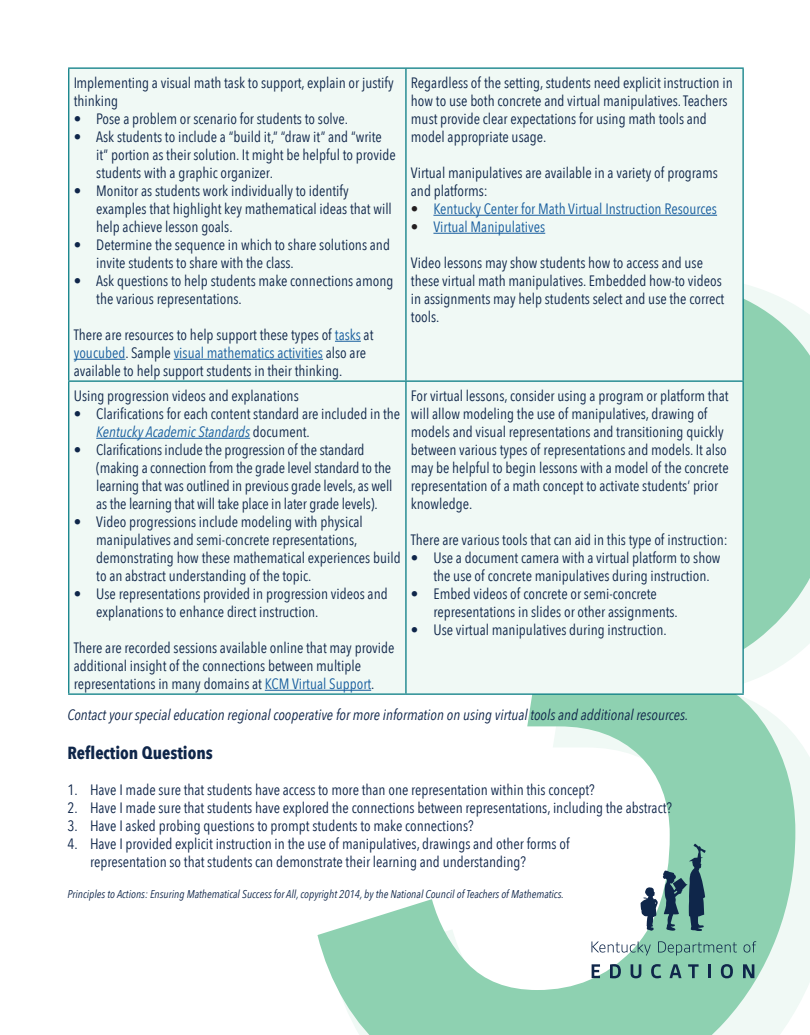
<style>
.page{position:relative;width:810px;height:1035px;background:#fff}
.page>*{position:absolute;margin:0;border:0;box-sizing:border-box;transform-origin:0 0}
.t1{font:700 17.5px "Avenir Next Condensed";color:#0f264a}
.t2{font:15px/18px "Avenir Next Condensed";color:#0f264a}
.t3{font:italic 15px "Avenir Next Condensed";color:#0f264a}
.t4{font:15px "Avenir Next Condensed";color:#175d9e}
.t5{font:italic 11.25px "Avenir Next Condensed";color:#0f264a}
.s1{color:#175d9e}
.s2{font-style:italic;color:#175d9e}
.s3{color:#231f20}
</style>
<div class="page">
<svg style="left:317px;top:284px;width:493px;height:751px"></svg>
<div style="left:69px;top:69px;width:673px;height:624px;background:#f0f9f5"></div>
<hr style="left:68px;top:69px;width:1px;height:312px;background:#007880">
<hr style="left:68px;top:68px;width:338px;height:1px;background:#007880">
<hr style="left:405px;top:69px;width:2px;height:312px;background:#007880">
<hr style="left:406px;top:68px;width:338px;height:1px;background:#007880">
<hr style="left:742px;top:69px;width:2px;height:312px;background:#007880">
<hr style="left:68px;top:382px;width:1px;height:311px;background:#007880">
<hr style="left:68px;top:381px;width:338px;height:1px;background:#007880">
<hr style="left:68px;top:693px;width:338px;height:2px;background:#007880">
<hr style="left:405px;top:382px;width:2px;height:311px;background:#007880">
<hr style="left:406px;top:381px;width:338px;height:1px;background:#007880">
<hr style="left:742px;top:382px;width:2px;height:311px;background:#007880">
<hr style="left:406px;top:693px;width:338px;height:2px;background:#007880">
<svg style="left:335px;top:341px;width:26px;height:1px"></svg>
<hr style="left:74px;top:359px;width:51px;height:1px;background:#175d9e">
<hr style="left:174px;top:359px;width:149px;height:1px;background:#175d9e">
<hr style="left:433px;top:215px;width:284px;height:1px;background:#175d9e">
<hr style="left:433px;top:233px;width:112px;height:1px;background:#175d9e">
<hr style="left:96px;top:438px;width:154px;height:1px;background:#175d9e">
<hr style="left:265px;top:690px;width:106px;height:1px;background:#175d9e">
<svg style="left:592px;top:941px;width:59px;height:14px"></svg>
<svg style="left:658px;top:941px;width:79px;height:14px"></svg>
<svg style="left:744px;top:941px;width:12px;height:12px"></svg>
<svg style="left:592px;top:964px;width:8px;height:14px"></svg>
<svg style="left:610px;top:964px;width:11px;height:14px"></svg>
<svg style="left:631px;top:964px;width:10px;height:14px"></svg>
<svg style="left:651px;top:964px;width:10px;height:14px"></svg>
<svg style="left:670px;top:964px;width:12px;height:14px"></svg>
<svg style="left:688px;top:964px;width:11px;height:14px"></svg>
<hr style="left:708px;top:964px;width:3px;height:14px;background:#0f264a">
<svg style="left:721px;top:964px;width:12px;height:14px"></svg>
<svg style="left:743px;top:964px;width:11px;height:14px"></svg>
<svg style="left:640px;top:843px;width:66px;height:88px"></svg>
<p class="t2" style="left:74px;top:73px;width:322px">Implementing a visual math task to support, explain or justify thinking</p>
<p class="t2" style="left:74px;top:109px;width:276px">• Pose a problem or scenario for students to solve.</p>
<p class="t2" style="left:96px;top:127px;width:301px;text-indent:-22px">• Ask students to include a “build it,” “draw it” and “write it” portion as their solution. It might be helpful to provide students with a graphic organizer.</p>
<p class="t2" style="left:96px;top:181px;width:297px;text-indent:-22px">• Monitor as students work individually to identify examples that highlight key mathematical ideas that will help achieve lesson goals.</p>
<p class="t2" style="left:96px;top:235px;width:295px;text-indent:-22px">• Determine the sequence in which to share solutions and invite students to share with the class.</p>
<p class="t2" style="left:96px;top:271px;width:299px;text-indent:-22px">• Ask questions to help students make connections among the various representations.</p>
<p class="t2" style="left:74px;top:325px;width:301px">There are resources to help support these types of <span class="s1">tasks</span> at <span class="s1">youcubed</span>. Sample <span class="s1">visual mathematics activities</span> also are available to help support students in their thinking.</p>
<p class="t2" style="left:74px;top:386px;width:227px">Using progression videos and explanations</p>
<p class="t2" style="left:96px;top:404px;width:306px;text-indent:-22px">• Clarifications for each content standard are included in the<br><span class="s2">Kentucky Academic Standards</span> document.</p>
<p class="t2" style="left:96px;top:440px;width:298px;text-indent:-22px">• Clarifications include the progression of the standard (making a connection from the grade level standard to the learning that was outlined in previous grade levels, as well as the learning that will take place in later grade levels).</p>
<p class="t2" style="left:96px;top:512px;width:306px;text-indent:-22px">• Video progressions include modeling with physical manipulatives and semi-concrete representations, demonstrating how these mathematical experiences build to an abstract understanding of the topic.</p>
<p class="t2" style="left:96px;top:584px;width:293px;text-indent:-22px">• Use representations provided in progression videos and explanations to enhance direct instruction.</p>
<p class="t2" style="left:74px;top:638px;width:322px">There are recorded sessions available online that may provide additional insight of the connections between multiple representations in many domains at <span class="s1">KCM Virtual Support</span>.</p>
<p class="t2" style="left:411px;top:73px;width:323px">Regardless of the setting, students need explicit instruction in how to use both concrete and virtual manipulatives. Teachers must provide clear expectations for using math tools and model appropriate usage.</p>
<p class="t2" style="left:411px;top:163px;width:308px">Virtual manipulatives are available in a variety of programs and platforms:</p>
<p class="t4" style="left:411px;top:196px;width:308px"><span class="s3">•</span> Kentucky Center for Math Virtual Instruction Resources</p>
<p class="t4" style="left:411px;top:214px;width:136px"><span class="s3">•</span> Virtual Manipulatives</p>
<p class="t2" style="left:411px;top:253px;width:315px">Video lessons may show students how to access and use these virtual math manipulatives. Embedded how-to videos in assignments may help students select and use the correct tools.</p>
<p class="t2" style="left:411px;top:386px;width:319px">For virtual lessons, consider using a program or platform that will allow modeling the use of manipulatives, drawing of models and visual representations and transitioning quickly between various types of representations and models. It also may be helpful to begin lessons with a model of the concrete representation of a math concept to activate students’ prior knowledge.</p>
<p class="t2" style="left:411px;top:530px;width:318px">There are various tools that can aid in this type of instruction:</p>
<p class="t2" style="left:433px;top:548px;width:289px;text-indent:-22px">• Use a document camera with a virtual platform to show the use of concrete manipulatives during instruction.</p>
<p class="t2" style="left:433px;top:584px;width:246px;text-indent:-22px">• Embed videos of concrete or semi-concrete representations in slides or other assignments.</p>
<p class="t2" style="left:411px;top:620px;width:257px">• Use virtual manipulatives during instruction.</p>
<p class="t3" style="left:68px;top:705px;width:622px">Contact your special education regional cooperative for more information on using virtual tools and additional resources.</p>
<h2 class="t1" style="left:68px;top:742px;width:147px">Reflection Questions</h2>
<p class="t2" style="left:68px;top:780px;width:529px">1. Have I made sure that students have access to more than one representation within this concept?</p>
<p class="t2" style="left:68px;top:798px;width:606px">2. Have I made sure that students have explored the connections between representations, including the abstract?</p>
<p class="t2" style="left:68px;top:816px;width:408px">3. Have I asked probing questions to prompt students to make connections?</p>
<p class="t2" style="left:90px;top:834px;width:481px;text-indent:-22px">4. Have I provided explicit instruction in the use of manipulatives, drawings and other forms of representation so that students can demonstrate their learning and understanding?</p>
<p class="t5" style="left:68px;top:887px;width:498px">Principles to Actions: Ensuring Mathematical Success for All, copyright 2014, by the National Council of Teachers of Mathematics.</p>
</div>
